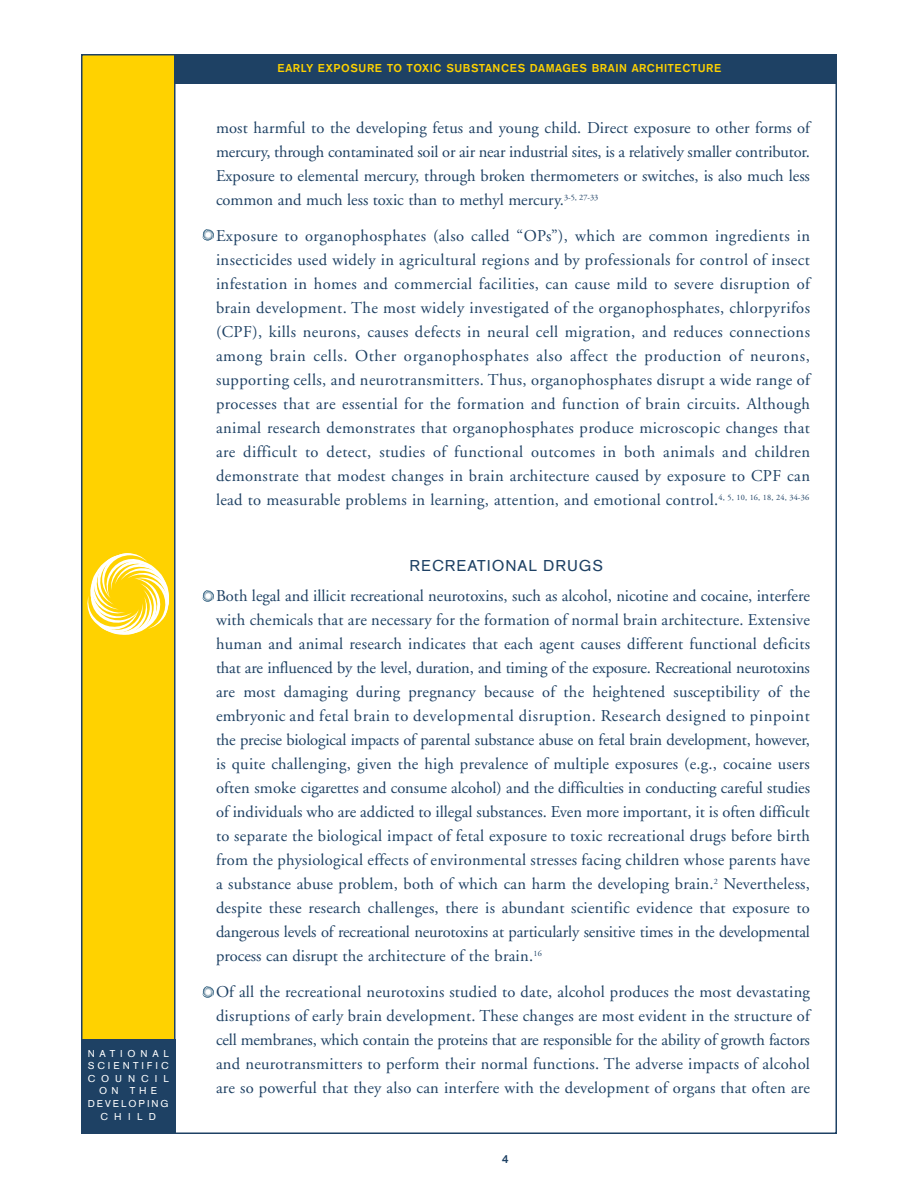
<style>
.page{position:relative;width:918px;height:1188px;background:#fff}
.page>*{position:absolute;margin:0;border:0;box-sizing:border-box;transform-origin:0 0}
.t1{font:16.5px/24px "Adobe Garamond";letter-spacing:.015em;color:#1e4164;text-align:justify}
.t2{font:16.5px "A Grotesk Rgl";letter-spacing:.055em;color:#1e4164}
.t3{font:12px "A Grotesk Mdm";letter-spacing:.05em;color:#ffd200}
.t4{font:12px "A Grotesk Mdm";color:#1e4164}
.t5{font:10.5px/12.6px "A Grotesk Rgl";letter-spacing:.39em;color:#fff;text-align:center}
</style>
<div class="page">
<div style="left:176px;top:56px;width:661px;height:28px;background:#1e4164"></div>
<div style="left:82px;top:55px;width:93px;height:1078px;background:#ffd200"></div>
<svg style="left:88px;top:553px;width:81px;height:82px"></svg>
<div style="left:81px;top:54px;width:95px;height:1080px;border:2px solid #1e4164"></div>
<div style="left:81px;top:1040px;width:95px;height:94px;background:#1e4164"></div>
<svg style="left:202px;top:986px;width:12px;height:12px"></svg>
<svg style="left:202px;top:590px;width:12px;height:12px"></svg>
<svg style="left:202px;top:229px;width:12px;height:11px"></svg>
<p class="t5" style="left:88px;top:1048px;width:83px">NATIONAL<br>SCIENTIFIC<br>COUNCIL<br>ON THE<br>DEVELOPING<br>CHILD</p>
<p class="t3" style="left:278px;top:63px;width:445px">EARLY EXPOSURE TO TOXIC SUBSTANCES DAMAGES BRAIN ARCHITECTURE</p>
<p class="t1" style="left:216px;top:118px;width:596px">most harmful to the developing fetus and young child. Direct exposure to other forms of mercury, through contaminated soil or air near industrial sites, is a relatively smaller contributor.<br>Exposure to elemental mercury, through broken thermometers or switches, is also much less common and much less toxic than to methyl mercury.<sup>3-5,</sup> <sup>27-33</sup></p>
<p class="t1" style="left:216px;top:226px;width:596px">Exposure to organophosphates (also called “OPs”), which are common ingredients in insecticides used widely in agricultural regions and by professionals for control of insect infestation in homes and commercial facilities, can cause mild to severe disruption of brain development. The most widely investigated of the organophosphates, chlorpyrifos (CPF), kills neurons, causes defects in neural cell migration, and reduces connections among brain cells. Other organophosphates also affect the production of neurons, supporting cells, and neurotransmitters. Thus, organophosphates disrupt a wide range of processes that are essential for the formation and function of brain circuits. Although animal research demonstrates that organophosphates produce microscopic changes that are difficult to detect, studies of functional outcomes in both animals and children demonstrate that modest changes in brain architecture caused by exposure to CPF can lead to measurable problems in learning, attention, and emotional control.<sup>4,</sup> <sup>5,</sup> <sup>10,</sup> <sup>16,</sup> <sup>18,</sup> <sup>24,</sup> <sup>34-36</sup></p>
<p class="t2" style="left:409px;top:559px;width:195px">RECREATIONAL DRUGS</p>
<p class="t1" style="left:216px;top:586px;width:596px">Both legal and illicit recreational neurotoxins, such as alcohol, nicotine and cocaine, interfere with chemicals that are necessary for the formation of normal brain architecture. Extensive human and animal research indicates that each agent causes different functional deficits that are influenced by the level, duration, and timing of the exposure. Recreational neurotoxins are most damaging during pregnancy because of the heightened susceptibility of the embryonic and fetal brain to developmental disruption. Research designed to pinpoint the precise biological impacts of parental substance abuse on fetal brain development, however, is quite challenging, given the high prevalence of multiple exposures (e.g., cocaine users often smoke cigarettes and consume alcohol) and the difficulties in conducting careful studies of individuals who are addicted to illegal substances. Even more important, it is often difficult to separate the biological impact of fetal exposure to toxic recreational drugs before birth from the physiological effects of environmental stresses facing children whose parents have a substance abuse problem, both of which can harm the developing brain.<sup>2</sup> Nevertheless, despite these research challenges, there is abundant scientific evidence that exposure to dangerous levels of recreational neurotoxins at particularly sensitive times in the developmental process can disrupt the architecture of the brain.<sup>16</sup></p>
<p class="t1" style="left:216px;top:982px;width:596px">Of all the recreational neurotoxins studied to date, alcohol produces the most devastating disruptions of early brain development. These changes are most evident in the structure of cell membranes, which contain the proteins that are responsible for the ability of growth factors and neurotransmitters to perform their normal functions. The adverse impacts of alcohol are so powerful that they also can interfere with the development of organs that often are</p>
<p class="t4" style="left:502px;top:1155px;width:9px">4</p>
</div>
